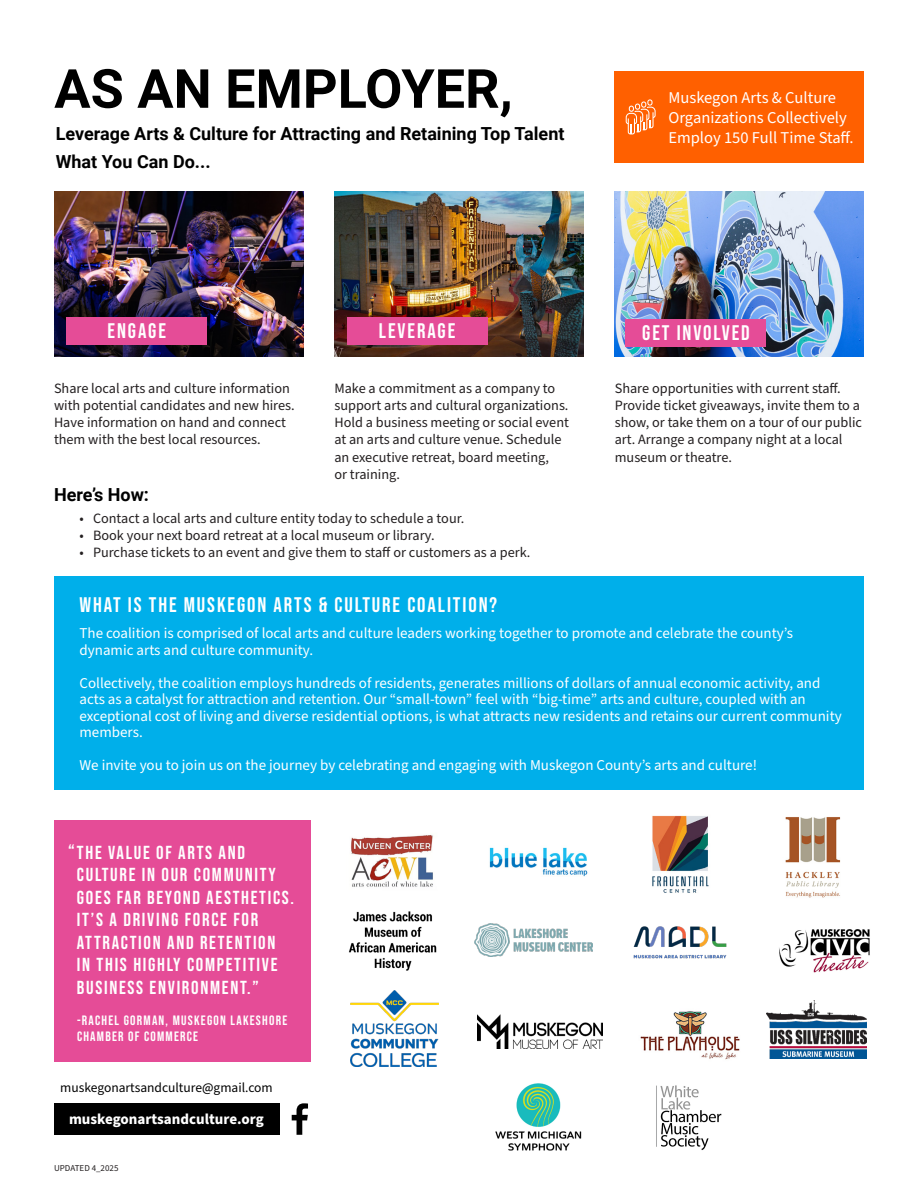
<style>
.page{position:relative;width:918px;height:1188px;background:#fff}
.page>*{position:absolute;margin:0;border:0;box-sizing:border-box;transform-origin:0 0}
._75_Roboto{font:700 54px "Roboto";color:#000}
._11_Bebas_Neue{font:21px "Bebas Neue";letter-spacing:.09em;color:#fff}
.t1{font:18.75px/22.5px "Bebas Neue";letter-spacing:.09em;color:#fff}
._15_Roboto{font:700 18px "Roboto";color:#000}
.t2{font:16.5px/19.8px "Source Sans Pro";color:#fff}
.t3{font:15px/16.5px "Source Sans Pro";color:#fff}
._10_C_Roboto{font:700 15px "Source Sans Pro";color:#fff}
.t4{font:14.25px/17.1px "Source Sans Pro";color:#231f20}
.t5{font:13.5px/16.2px "Bebas Neue";letter-spacing:.09em;color:#fff}
._8_10_Source_Sans_Pro{font:13.5px "Source Sans Pro";color:#000}
.t6{font:9px "Source Sans Pro";color:#231f20}
.s1{font-size:19.5px}
</style>
<div class="page">
<svg style="left:292px;top:1103px;width:16px;height:32px"></svg>
<div style="left:54px;top:1103px;width:225px;height:32px;background:#000"></div>
<div style="left:615px;top:71px;width:249px;height:92px;background:#ff6000"></div>
<img style="left:349px;top:835px;width:88px;height:136px">
<img style="left:640px;top:1011px;width:100px;height:49px">
<img style="left:495px;top:1083px;width:87px;height:68px">
<img style="left:785px;top:817px;width:56px;height:81px">
<img style="left:475px;top:923px;width:117px;height:33px">
<img style="left:614px;top:191px;width:250px;height:165px">
<img style="left:334px;top:191px;width:250px;height:165px">
<img style="left:54px;top:191px;width:249px;height:165px">
<svg style="left:626px;top:99px;width:30px;height:35px"></svg>
<div style="left:54px;top:576px;width:810px;height:214px;background:#00afea"></div>
<div style="left:54px;top:820px;width:256px;height:242px;background:#e54c97"></div>
<img style="left:489px;top:847px;width:99px;height:30px">
<img style="left:652px;top:815px;width:57px;height:78px">
<img style="left:633px;top:926px;width:94px;height:33px">
<img style="left:779px;top:929px;width:91px;height:44px">
<img style="left:351px;top:990px;width:87px;height:76px">
<img style="left:478px;top:1015px;width:124px;height:33px">
<div style="left:67px;top:318px;width:140px;height:27px;background:#e54c97"></div>
<div style="left:347px;top:318px;width:140px;height:27px;background:#e54c97"></div>
<div style="left:626px;top:319px;width:140px;height:28px;background:#e54c97"></div>
<img style="left:766px;top:1001px;width:101px;height:57px">
<img style="left:656px;top:1085px;width:66px;height:65px">
<p class="_75_Roboto" style="left:54px;top:51px;width:460px">AS AN EMPLOYER,</p>
<p class="_15_Roboto" style="left:56px;top:121px;width:510px">Leverage Arts &amp; Culture for Attracting and Retaining Top Talent</p>
<p class="_15_Roboto" style="left:56px;top:149px;width:156px">What You Can Do...</p>
<p class="t2" style="left:668px;top:88px;width:187px">Muskegon Arts &amp; Culture<br>Organizations Collectively<br>Employ 150 Full Time Staff.</p>
<p class="_11_Bebas_Neue" style="left:108px;top:319px;width:60px">ENGAGE</p>
<p class="t4" style="left:54px;top:380px;width:242px">Share local arts and culture information with potential candidates and new hires.<br>Have information on hand and connect them with the best local resources.</p>
<p class="_15_Roboto" style="left:54px;top:482px;width:97px">Here’s How:</p>
<p class="_11_Bebas_Neue" style="left:379px;top:319px;width:78px">LEVERAGE</p>
<p class="_11_Bebas_Neue" style="left:642px;top:321px;width:109px">GET INVOLVED</p>
<p class="t4" style="left:334px;top:380px;width:236px">Make a commitment as a company to support arts and cultural organizations.<br>Hold a business meeting or social event at an arts and culture venue. Schedule an executive retreat, board meeting,</p>
<p class="t4" style="left:334px;top:466px;width:67px">or training.</p>
<p class="t4" style="left:615px;top:380px;width:249px">Share opportunities with current staff.<br>Provide ticket giveaways, invite them to a show, or take them on a tour of our public art. Arrange a company night at a local museum or theatre.</p>
<p class="t4" style="left:80px;top:510px;width:386px">• Contact a local arts and culture entity today to schedule a tour.</p>
<p class="t4" style="left:80px;top:527px;width:357px">• Book your next board retreat at a local museum or library.</p>
<p class="t4" style="left:80px;top:545px;width:453px">• Purchase tickets to an event and give them to staff or customers as a perk.</p>
<p class="_11_Bebas_Neue" style="left:80px;top:593px;width:419px">WHAT IS THE MUSKEGON ARTS &amp; CULTURE COALITION?</p>
<p class="t3" style="left:80px;top:625px;width:715px">The coalition is comprised of local arts and culture leaders working together to promote and celebrate the county’s dynamic arts and culture community.</p>
<p class="t3" style="left:80px;top:675px;width:764px">Collectively, the coalition employs hundreds of residents, generates millions of dollars of annual economic activity, and acts as a catalyst for attraction and retention. Our “small-town” feel with “big-time” arts and culture, coupled with an exceptional cost of living and diverse residential options, is what attracts new residents and retains our current community members.</p>
<p class="t3" style="left:80px;top:757px;width:679px">We invite you to join us on the journey by celebrating and engaging with Muskegon County’s arts and culture!</p>
<p class="t1" style="left:77px;top:841px;width:219px;text-indent:-9px"><span class="s1">“</span>THE VALUE OF ARTS AND<br>CULTURE IN OUR COMMUNITY<br>GOES FAR BEYOND AESTHETICS.<br>IT’S A DRIVING FORCE FOR<br>ATTRACTION AND RETENTION<br>IN THIS HIGHLY COMPETITIVE<br>BUSINESS ENVIRONMENT.”</p>
<p class="t5" style="left:77px;top:1012px;width:212px">-RACHEL GORMAN, MUSKEGON LAKESHORE<br>CHAMBER OF COMMERCE</p>
<p class="_8_10_Source_Sans_Pro" style="left:60px;top:1078px;width:214px">muskegonartsandculture@gmail.com</p>
<p class="_10_C_Roboto" style="left:69px;top:1109px;width:196px">muskegonartsandculture.org</p>
<p class="t6" style="left:54px;top:1162px;width:66px">UPDATED 4_2025</p>
</div>
